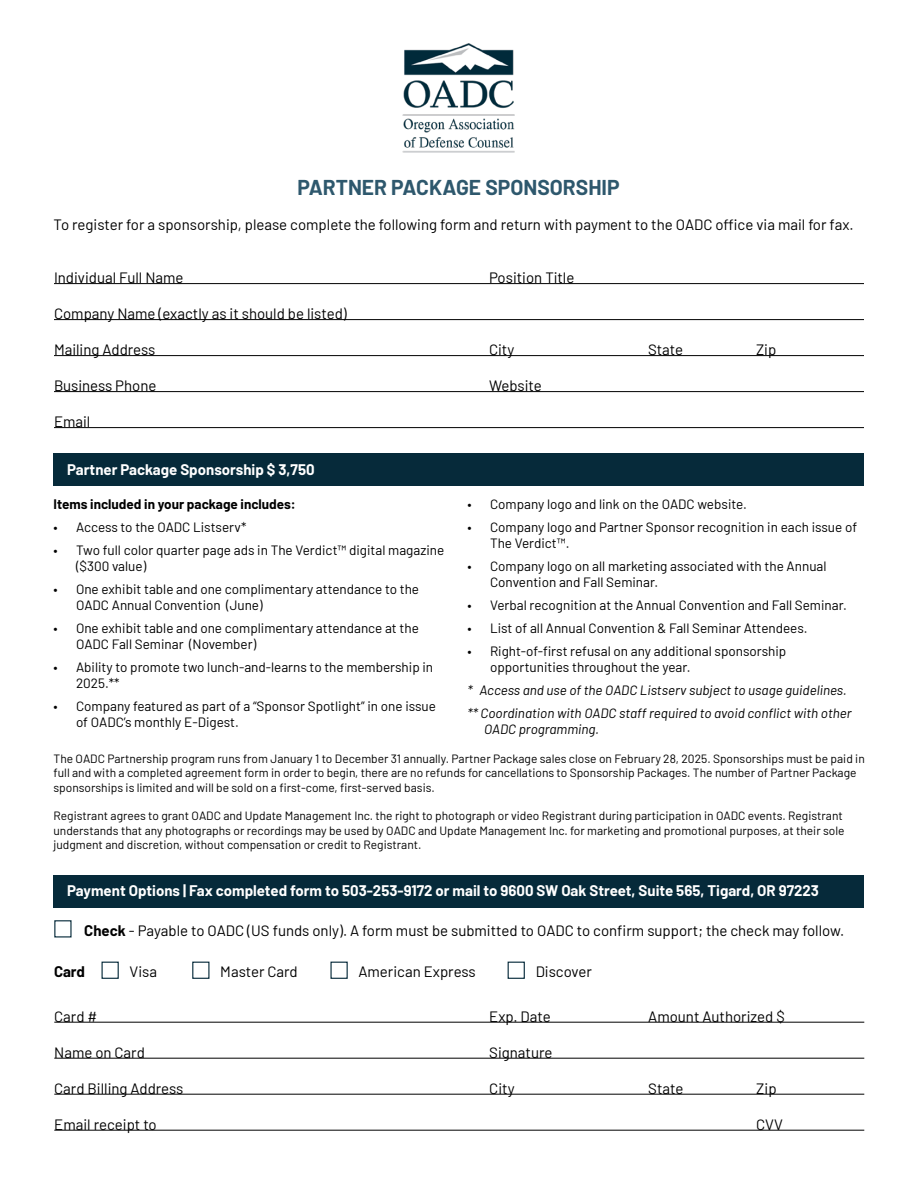
<style>
.page{position:relative;width:918px;height:1188px;background:#fff}
.page>*{position:absolute;margin:0;border:0;box-sizing:border-box;transform-origin:0 0}
.t1{font:700 21px "Barlow";color:#2e586d}
.t2{font:15px "Barlow";color:#000}
.t3{font:700 15px "Barlow";color:#fff}
.t4{font:700 15px "Barlow";color:#000}
.t5{font:13.5px/16.2px "Barlow";color:#000}
.t6{font:italic 13.5px/23px "Barlow";color:#000}
.t7{font:700 13.5px "Barlow";color:#000}
.t8{font:12px/14.4px "Barlow";color:#000}
.s1{font-weight:700}
</style>
<div class="page">
<img style="left:402px;top:43px;width:113px;height:110px">
<hr style="left:54px;top:283px;width:810px;height:1px;background:#000">
<hr style="left:54px;top:319px;width:810px;height:1px;background:#000">
<hr style="left:54px;top:355px;width:810px;height:1px;background:#000">
<hr style="left:54px;top:391px;width:810px;height:1px;background:#000">
<hr style="left:54px;top:427px;width:810px;height:1px;background:#000">
<hr style="left:54px;top:1022px;width:810px;height:1px;background:#000">
<hr style="left:54px;top:1058px;width:810px;height:1px;background:#000">
<hr style="left:54px;top:1094px;width:810px;height:1px;background:#000">
<hr style="left:54px;top:1130px;width:810px;height:1px;background:#000">
<div style="left:54px;top:454px;width:810px;height:32px;background:#062a3a"></div>
<div style="left:54px;top:875px;width:810px;height:33px;background:#062a3a"></div>
<div style="left:102px;top:962px;width:17px;height:17px;border:1px solid #062a3a"></div>
<div style="left:192px;top:962px;width:17px;height:17px;border:1px solid #062a3a"></div>
<div style="left:330px;top:962px;width:18px;height:17px;border:1px solid #062a3a"></div>
<div style="left:508px;top:962px;width:17px;height:17px;border:1px solid #062a3a"></div>
<h1 class="t1" style="left:297px;top:172px;width:324px">PARTNER PACKAGE SPONSORSHIP</h1>
<p class="t2" style="left:54px;top:214px;width:802px">To register for a sponsorship, please complete the following form and return with payment to the OADC office via mail for fax.</p>
<p class="t2" style="left:54px;top:267px;width:131px">Individual Full Name</p>
<p class="t2" style="left:489px;top:267px;width:87px">Position Title</p>
<p class="t2" style="left:54px;top:303px;width:294px">Company Name (exactly as it should be listed)</p>
<p class="t2" style="left:54px;top:339px;width:103px">Mailing Address</p>
<p class="t2" style="left:489px;top:339px;width:27px">City</p>
<p class="t2" style="left:648px;top:339px;width:37px">State</p>
<p class="t2" style="left:756px;top:339px;width:22px">Zip</p>
<p class="t2" style="left:54px;top:375px;width:104px">Business Phone</p>
<p class="t2" style="left:489px;top:375px;width:54px">Website</p>
<p class="t2" style="left:54px;top:411px;width:38px">Email</p>
<p class="t3" style="left:67px;top:458px;width:249px">Partner Package Sponsorship $ 3,750</p>
<p class="t7" style="left:54px;top:494px;width:244px">Items included in your package includes:</p>
<p class="t5" style="left:54px;top:518px;width:194px">• Access to the OADC Listserv*</p>
<p class="t5" style="left:76px;top:541px;width:370px;text-indent:-23px">• Two full color quarter page ads in The Verdict™ digital magazine ($300 value)</p>
<p class="t5" style="left:76px;top:580px;width:345px;text-indent:-23px">• One exhibit table and one complimentary attendance to the<br>OADC Annual Convention (June)</p>
<p class="t5" style="left:76px;top:619px;width:344px;text-indent:-23px">• One exhibit table and one complimentary attendance at the<br>OADC Fall Seminar (November)</p>
<p class="t5" style="left:76px;top:658px;width:359px;text-indent:-23px">• Ability to promote two lunch-and-learns to the membership in<br>2025.**</p>
<p class="t5" style="left:76px;top:697px;width:361px;text-indent:-23px">• Company featured as part of a “Sponsor Spotlight” in one issue of OADC’s monthly E-Digest.</p>
<p class="t5" style="left:468px;top:495px;width:281px">• Company logo and link on the OADC website.</p>
<p class="t5" style="left:490px;top:518px;width:369px;text-indent:-23px">• Company logo and Partner Sponsor recognition in each issue of<br>The Verdict™.</p>
<p class="t5" style="left:490px;top:557px;width:338px;text-indent:-23px">• Company logo on all marketing associated with the Annual<br>Convention and Fall Seminar.</p>
<p class="t5" style="left:468px;top:596px;width:381px">• Verbal recognition at the Annual Convention and Fall Seminar.</p>
<p class="t5" style="left:468px;top:619px;width:342px">• List of all Annual Convention &amp; Fall Seminar Attendees.</p>
<p class="t5" style="left:490px;top:642px;width:298px;text-indent:-23px">• Right-of-first refusal on any additional sponsorship opportunities throughout the year.</p>
<p class="t6" style="left:468px;top:678px;width:385px">* Access and use of the OADC Listserv subject to usage guidelines. ** Coordination with OADC staff required to avoid conflict with other</p>
<p class="t6" style="left:484px;top:717px;width:117px">OADC programming.</p>
<p class="t8" style="left:54px;top:750px;width:813px">The OADC Partnership program runs from January 1 to December 31 annually. Partner Package sales close on February 28, 2025. Sponsorships must be paid in full and with a completed agreement form in order to begin, there are no refunds for cancellations to Sponsorship Packages. The number of Partner Package sponsorships is limited and will be sold on a first-come, first-served basis.</p>
<p class="t8" style="left:54px;top:808px;width:793px">Registrant agrees to grant OADC and Update Management Inc. the right to photograph or video Registrant during participation in OADC events. Registrant understands that any photographs or recordings may be used by OADC and Update Management Inc. for marketing and promotional purposes, at their sole judgment and discretion, without compensation or credit to Registrant.</p>
<p class="t3" style="left:67px;top:880px;width:753px">Payment Options | Fax completed form to 503-253-9172 or mail to 9600 SW Oak Street, Suite 565, Tigard, OR 97223</p>
<p class="t2" style="left:84px;top:920px;width:762px"><span class="s1">Check</span> - Payable to OADC (US funds only). A form must be submitted to OADC to confirm support; the check may follow.</p>
<p class="t4" style="left:54px;top:960px;width:33px">Card</p>
<p class="t2" style="left:130px;top:960px;width:29px">Visa</p>
<p class="t2" style="left:220px;top:960px;width:79px">Master Card</p>
<p class="t2" style="left:359px;top:960px;width:119px">American Express</p>
<p class="t2" style="left:536px;top:960px;width:58px">Discover</p>
<p class="t2" style="left:54px;top:1006px;width:45px">Card #</p>
<p class="t2" style="left:489px;top:1006px;width:63px">Exp. Date</p>
<p class="t2" style="left:648px;top:1006px;width:138px">Amount Authorized $</p>
<p class="t2" style="left:54px;top:1042px;width:92px">Name on Card</p>
<p class="t2" style="left:489px;top:1042px;width:65px">Signature</p>
<p class="t2" style="left:54px;top:1078px;width:131px">Card Billing Address</p>
<p class="t2" style="left:489px;top:1078px;width:27px">City</p>
<p class="t2" style="left:648px;top:1078px;width:37px">State</p>
<p class="t2" style="left:756px;top:1078px;width:22px">Zip</p>
<p class="t2" style="left:54px;top:1114px;width:104px">Email receipt to</p>
<p class="t2" style="left:756px;top:1114px;width:28px">CVV</p>
</div>
